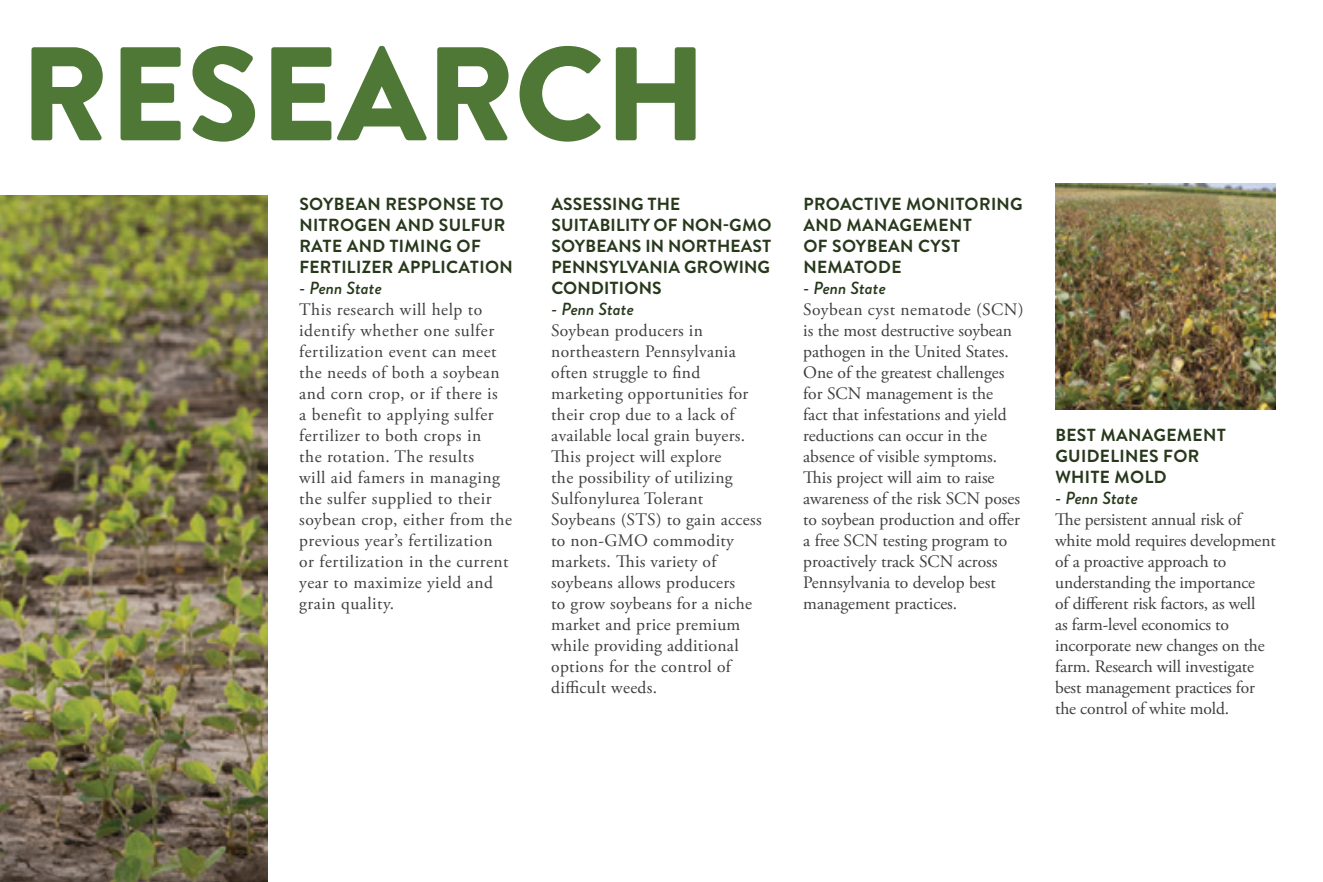
<style>
.page{position:relative;width:1323px;height:882px;background:#fff}
.page>*{position:absolute;margin:0;border:0;box-sizing:border-box;transform-origin:0 0}
.t1{font:900 133px "Brandon Grotesque";color:#4f7837}
.t2{font:17.5px/21px "Adobe Garamond Pro";letter-spacing:.02em;color:#3e3e3f}
.t3{font:17.5px/21px "Adobe Garamond Pro";color:#3e3e3f}
.t4{font:17.5px/21px "Adobe Garamond Pro";letter-spacing:-.01em;color:#3e3e3f}
.t5{font:700 17.5px/21px "Brandon Text";letter-spacing:.02em;color:#27381b}
.s1{font-family:"Brandon Grotesque";font-weight:500;font-style:italic;color:#27381b}
</style>
<div class="page">
<img style="left:0;top:195px;width:268px;height:687px">
<img style="left:1055px;top:184px;width:221px;height:226px">
<h1 class="t1" style="left:20px;top:0;width:688px">RESEARCH</h1>
<p class="t5" style="left:299px;top:193px;width:215px">SOYBEAN RESPONSE TO<br>NITROGEN AND SULFUR<br>RATE AND TIMING OF<br>FERTILIZER APPLICATION</p>
<p class="t2" style="left:299px;top:279px;width:214px"><span class="s1">- Penn State<br></span>This research will help to identify whether one sulfer fertilization event can meet the needs of both a soybean and corn crop, or if there is<br>a benefit to applying sulfer fertilizer to both crops in<br>the rotation. The results<br>will aid famers in managing the sulfer supplied to their soybean crop, either from the previous year’s fertilization<br>or fertilization in the current year to maximize yield and grain quality.</p>
<p class="t5" style="left:551px;top:193px;width:222px">ASSESSING THE<br>SUITABILITY OF NON-GMO<br>SOYBEANS IN NORTHEAST<br>PENNSYLVANIA GROWING<br>CONDITIONS</p>
<p class="t2" style="left:551px;top:300px;width:212px"><span class="s1">- Penn State<br></span>Soybean producers in northeastern Pennsylvania often struggle to find marketing opportunities for their crop due to a lack of available local grain buyers.<br>This project will explore<br>the possibility of utilizing<br>Sulfonylurea Tolerant<br>Soybeans (STS) to gain access to non-GMO commodity markets. This variety of soybeans allows producers<br>to grow soybeans for a niche market and price premium while providing additional options for the control of difficult weeds.</p>
<p class="t5" style="left:803px;top:193px;width:221px">PROACTIVE MONITORING<br>AND MANAGEMENT<br>OF SOYBEAN CYST<br>NEMATODE</p>
<p class="t3" style="left:803px;top:279px;width:222px"><span class="s1">- Penn State<br></span>Soybean cyst nematode (SCN) is the most destructive soybean pathogen in the United States.<br>One of the greatest challenges for SCN management is the<br>fact that infestations and yield reductions can occur in the absence of visible symptoms.<br>This project will aim to raise awareness of the risk SCN poses to soybean production and offer a free SCN testing program to proactively track SCN across<br>Pennsylvania to develop best management practices.</p>
<p class="t5" style="left:1055px;top:424px;width:172px">BEST MANAGEMENT<br>GUIDELINES FOR<br>WHITE MOLD</p>
<p class="t4" style="left:1055px;top:489px;width:222px"><span class="s1">- Penn State<br></span>The persistent annual risk of white mold requires development of a proactive approach to understanding the importance<br>of different risk factors, as well<br>as farm-level economics to incorporate new changes on the farm. Research will investigate best management practices for the control of white mold.</p>
</div>
